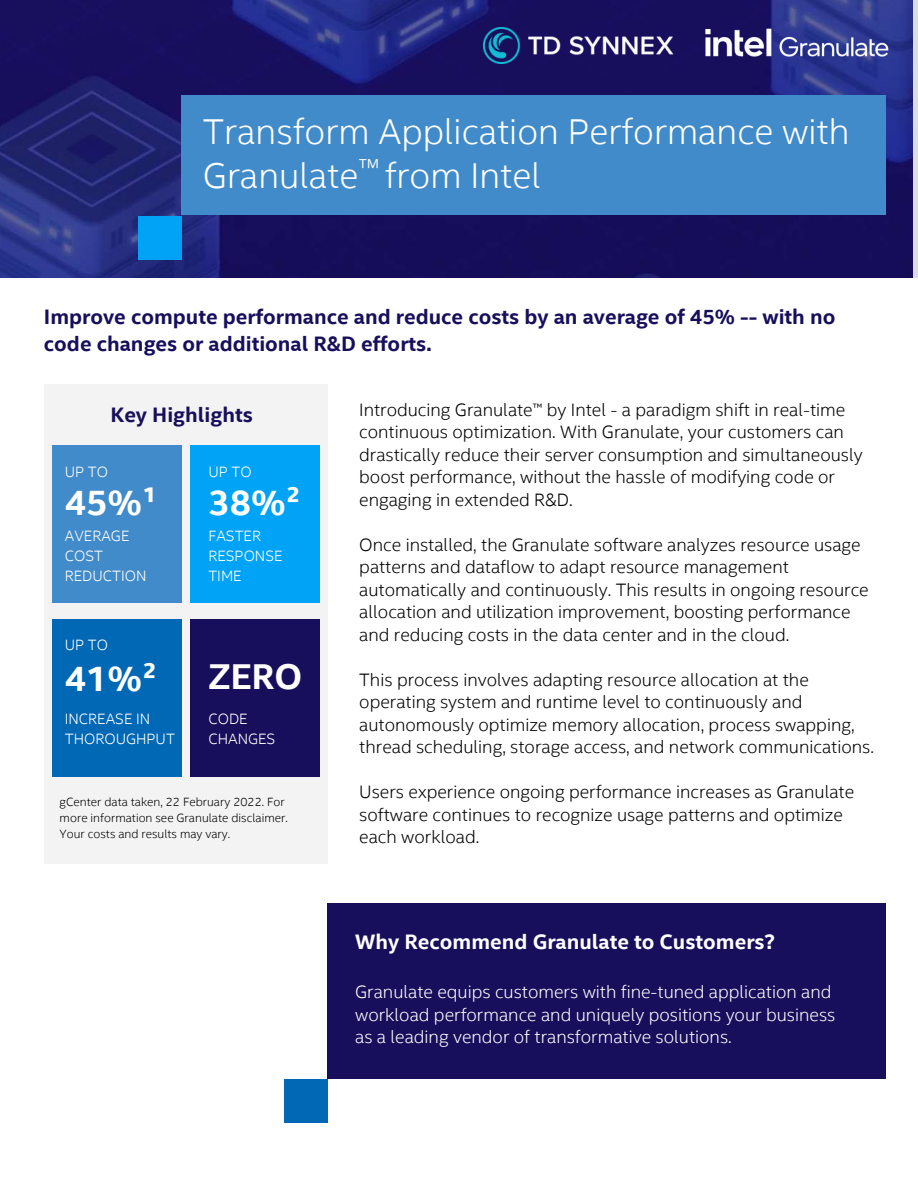
<style>
.page{position:relative;width:918px;height:1188px;background:#fff}
.page>*{position:absolute;margin:0;border:0;box-sizing:border-box;transform-origin:0 0}
.t1{font:300 36px/43.8px "Intel Clear";color:#fff}
.t2{font:700 36px "Intel Clear";color:#fff}
.t3{font:700 21px/27px "Intel Clear";color:#170f5c}
.t4{font:700 21px "Intel Clear";color:#fff}
.t5{font:21px "Noto Sans";color:#fff}
.t6{font:300 18px/22.5px "Intel Clear";color:#000}
.t7{font:300 18px/22.5px "Intel Clear";color:#fff}
.t8{font:300 15px/20.2px "Intel Clear";color:#fff}
.t9{font:300 12px/16px "Intel Clear";color:#000}
</style>
<div class="page">
<img style="left:0;top:0;width:913px;height:278px">
<img style="left:483px;top:27px;width:192px;height:36px">
<img style="left:692px;top:6px;width:226px;height:81px">
<div style="left:182px;top:95px;width:704px;height:120px;background:#418bca"></div>
<div style="left:138px;top:216px;width:44px;height:44px;background:#01a3f6"></div>
<div style="left:44px;top:384px;width:284px;height:480px;background:#f3f3f3"></div>
<div style="left:52px;top:446px;width:130px;height:157px;background:#418bca"></div>
<div style="left:190px;top:446px;width:129px;height:157px;background:#01a3f6"></div>
<div style="left:52px;top:619px;width:130px;height:158px;background:#0168b5"></div>
<div style="left:190px;top:619px;width:129px;height:158px;background:#170f5c"></div>
<div style="left:328px;top:904px;width:558px;height:175px;background:#170f5c"></div>
<div style="left:284px;top:1079px;width:44px;height:44px;background:#0168b5"></div>
<p class="t1" style="left:203px;top:110px;width:648px">Transform Application Performance with<br>Granulate from Intel</p>
<p class="t5" style="left:359px;top:151px;width:21px">ᵀᴹ</p>
<p class="t3" style="left:44px;top:303px;width:793px">Improve compute performance and reduce costs by an average of 45% -- with no code changes or additional R&amp;D efforts.</p>
<p class="t3" style="left:110px;top:401px;width:144px">Key Highlights</p>
<p class="t8" style="left:65px;top:461px;width:45px">UP TO</p>
<p class="t2" style="left:65px;top:480px;width:94px">45%¹</p>
<p class="t8" style="left:65px;top:525px;width:66px">AVERAGE</p>
<p class="t8" style="left:65px;top:546px;width:40px">COST</p>
<p class="t8" style="left:65px;top:566px;width:83px">REDUCTION</p>
<p class="t8" style="left:65px;top:635px;width:45px">UP TO</p>
<p class="t2" style="left:65px;top:655px;width:94px">41%²</p>
<p class="t8" style="left:65px;top:709px;width:112px">INCREASE IN<br>THOROUGHPUT</p>
<p class="t8" style="left:208px;top:461px;width:45px">UP TO</p>
<p class="t2" style="left:208px;top:480px;width:94px">38%²</p>
<p class="t8" style="left:208px;top:525px;width:54px">FASTER</p>
<p class="t8" style="left:208px;top:546px;width:76px">RESPONSE</p>
<p class="t8" style="left:208px;top:566px;width:35px">TIME</p>
<p class="t2" style="left:208px;top:653px;width:95px">ZERO</p>
<p class="t8" style="left:208px;top:709px;width:68px">CODE<br>CHANGES</p>
<p class="t9" style="left:60px;top:794px;width:230px">gCenter data taken, 22 February 2022. For more information see Granulate disclaimer.<br>Your costs and results may vary.</p>
<p class="t6" style="left:359px;top:398px;width:505px">Introducing Granulate™ by Intel - a paradigm shift in real-time continuous optimization. With Granulate, your customers can drastically reduce their server consumption and simultaneously boost performance, without the hassle of modifying code or engaging in extended R&amp;D.</p>
<p class="t6" style="left:359px;top:533px;width:511px">Once installed, the Granulate software analyzes resource usage patterns and dataflow to adapt resource management automatically and continuously. This results in ongoing resource allocation and utilization improvement, boosting performance and reducing costs in the data center and in the cloud.</p>
<p class="t6" style="left:359px;top:668px;width:516px">This process involves adapting resource allocation at the operating system and runtime level to continuously and autonomously optimize memory allocation, process swapping, thread scheduling, storage access, and network communications.</p>
<p class="t6" style="left:359px;top:781px;width:496px">Users experience ongoing performance increases as Granulate software continues to recognize usage patterns and optimize each workload.</p>
<p class="t4" style="left:355px;top:929px;width:421px">Why Recommend Granulate to Customers?</p>
<p class="t7" style="left:355px;top:981px;width:482px">Granulate equips customers with fine-tuned application and workload performance and uniquely positions your business as a leading vendor of transformative solutions.</p>
</div>
